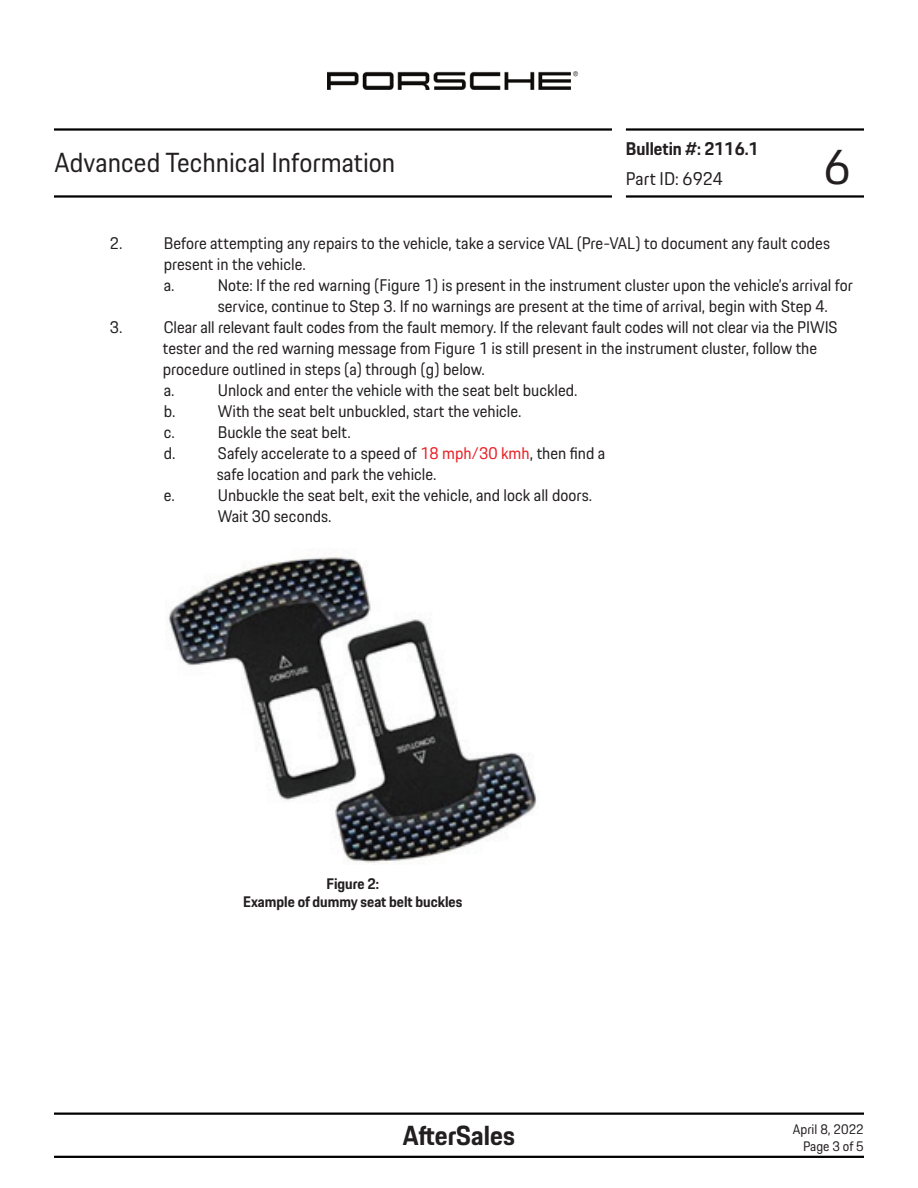
<style>
.page{position:relative;width:918px;height:1188px;background:#fff}
.page>*{position:absolute;margin:0;border:0;box-sizing:border-box;transform-origin:0 0}
.t1{font:48px "Porsche Next";color:#231f20}
.t2{font:27px "Porsche Next";color:#231f20}
.t3{font:700 27px "Porsche Next";color:#231f20}
.t4{font:700 18px "Porsche Next";color:#231f20}
.t5{font:18px "Porsche Next";color:#231f20}
.t6{font:16.5px/21px "Porsche Next";color:#231f20}
.t7{font:700 15px/18px "Porsche Next";color:#231f20;text-align:center}
.t8{font:13.5px/16.2px "Porsche Next";color:#231f20;text-align:right}
.s1{color:#e81e24}
</style>
<div class="page">
<hr style="left:54px;top:1113px;width:810px;height:2px;background:#000">
<hr style="left:54px;top:1156px;width:810px;height:2px;background:#000">
<img style="left:328px;top:71px;width:251px;height:19px">
<hr style="left:626px;top:195px;width:238px;height:3px;background:#000">
<hr style="left:54px;top:195px;width:558px;height:3px;background:#000">
<hr style="left:626px;top:128px;width:238px;height:3px;background:#000">
<hr style="left:54px;top:128px;width:558px;height:3px;background:#000">
<img style="left:168px;top:553px;width:369px;height:310px">
<p class="t4" style="left:626px;top:137px;width:134px">Bulletin #: 2116.1</p>
<p class="t5" style="left:626px;top:167px;width:99px">Part ID: 6924</p>
<h2 class="t2" style="left:55px;top:145px;width:342px">Advanced Technical Information</h2>
<h1 class="t1" style="left:824px;top:135px;width:28px">6</h1>
<p class="t6" style="left:110px;top:233px;width:14px">2.</p>
<p class="t6" style="left:164px;top:233px;width:668px">Before attempting any repairs to the vehicle, take a service VAL (Pre-VAL) to document any fault codes present in the vehicle.<br>a.</p>
<p class="t6" style="left:218px;top:275px;width:637px">Note: If the red warning (Figure 1) is present in the instrument cluster upon the vehicle’s arrival for service, continue to Step 3. If no warnings are present at the time of arrival, begin with Step 4.</p>
<p class="t6" style="left:110px;top:317px;width:14px">3.</p>
<p class="t6" style="left:163px;top:317px;width:676px">Clear all relevant fault codes from the fault memory. If the relevant fault codes will not clear via the PIWIS tester and the red warning message from Figure 1 is still present in the instrument cluster, follow the procedure outlined in steps (a) through (g) below.<br>a.</p>
<p class="t6" style="left:218px;top:380px;width:361px">Unlock and enter the vehicle with the seat belt buckled.</p>
<p class="t6" style="left:164px;top:401px;width:13px">b.</p>
<p class="t6" style="left:218px;top:401px;width:305px">With the seat belt unbuckled, start the vehicle.</p>
<p class="t6" style="left:164px;top:422px;width:13px">c.</p>
<p class="t6" style="left:218px;top:422px;width:134px">Buckle the seat belt.</p>
<p class="t6" style="left:164px;top:443px;width:13px">d.</p>
<p class="t6" style="left:217px;top:443px;width:390px">Safely accelerate to a speed of <span class="s1">18 mph/30 kmh</span>, then find a safe location and park the vehicle.</p>
<p class="t6" style="left:164px;top:485px;width:13px">e.</p>
<p class="t6" style="left:218px;top:485px;width:376px">Unbuckle the seat belt, exit the vehicle, and lock all doors.<br>Wait 30 seconds.</p>
<p class="t7" style="left:243px;top:875px;width:221px">Figure 2:<br>Example of dummy seat belt buckles</p>
<h2 class="t3" style="left:403px;top:1118px;width:114px">AfterSales</h2>
<p class="t8" style="left:793px;top:1121px;width:72px">April 8, 2022<br>Page 3 of 5</p>
</div>
